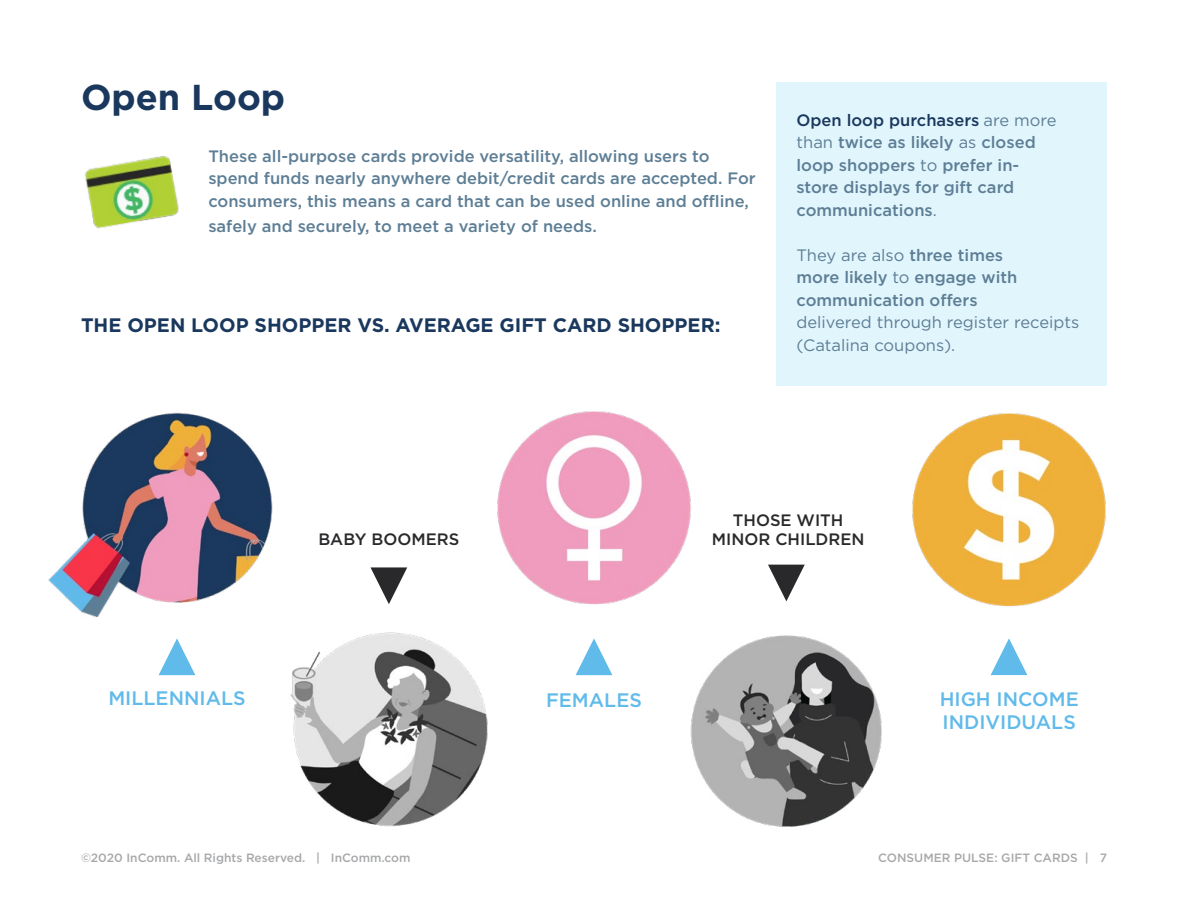
<style>
.page{position:relative;width:1188px;height:918px;background:#fff}
.page>*{position:absolute;margin:0;border:0;box-sizing:border-box;transform-origin:0 0}
.t1{font:700 36px "Gotham";color:#1a385d}
.t2{font:700 19.5px "Gotham";color:#1a385d}
.t3{font:500 19.5px/23.4px "Gotham";color:#60baea}
.t4{font:500 16.5px/22.5px "Gotham";color:#5d7e95}
.t5{font:16.5px/22.5px "Gotham";color:#5d7e95}
.t6{font:500 16.5px/19.8px "Gotham";color:#29282a;text-align:center}
.t7{font:500 12px "Gotham";color:#a7a8aa}
.s1{color:#1a385d}
.s2{font-weight:400}
</style>
<div class="page">
<img style="left:85px;top:156px;width:94px;height:73px">
<img style="left:290px;top:632px;width:198px;height:195px">
<img style="left:690px;top:601px;width:192px;height:226px">
<img style="left:497px;top:411px;width:212px;height:210px">
<img style="left:912px;top:413px;width:194px;height:194px">
<img style="left:48px;top:412px;width:257px;height:237px">
<svg style="left:159px;top:638px;width:36px;height:37px"></svg>
<svg style="left:576px;top:638px;width:36px;height:37px"></svg>
<svg style="left:991px;top:638px;width:36px;height:37px"></svg>
<svg style="left:371px;top:567px;width:36px;height:37px"></svg>
<svg style="left:768px;top:565px;width:37px;height:36px"></svg>
<div style="left:777px;top:82px;width:330px;height:304px;background:#e1f5fd"></div>
<h1 class="t1" style="left:81px;top:73px;width:206px">Open Loop</h1>
<p class="t4" style="left:208px;top:144px;width:549px">These all-purpose cards provide versatility, allowing users to spend funds nearly anywhere debit/credit cards are accepted. For consumers, this means a card that can be used online and offline,</p>
<p class="t4" style="left:208px;top:215px;width:390px">safely and securely, to meet a variety of needs.</p>
<p class="t2" style="left:81px;top:312px;width:641px">THE OPEN LOOP SHOPPER VS. AVERAGE GIFT CARD SHOPPER:</p>
<p class="t4" style="left:796px;top:108px;width:262px"><span class="s1">Open loop purchasers</span> <span class="s2">are more than</span> twice as likely <span class="s2">as</span> closed loop shoppers <span class="s2">to</span> prefer in&shy;store displays for gift card communications<span class="s2">.</span></p>
<p class="t4" style="left:797px;top:243px;width:222px"><span class="s2">They are also</span> three times more likely <span class="s2">to</span> engage with communication offers</p>
<p class="t5" style="left:797px;top:311px;width:284px">delivered through register receipts (Catalina coupons).</p>
<p class="t3" style="left:108px;top:687px;width:139px">MILLENNIALS</p>
<p class="t6" style="left:318px;top:529px;width:142px">BABY BOOMERS</p>
<p class="t6" style="left:712px;top:510px;width:154px">THOSE WITH<br>MINOR CHILDREN</p>
<p class="t3" style="left:546px;top:688px;width:97px">FEMALES</p>
<p class="t3" style="left:940px;top:687px;width:141px">HIGH INCOME<br>INDIVIDUALS</p>
<p class="t7" style="left:81px;top:850px;width:331px">©2020 InComm. All Rights Reserved. | InComm.com</p>
<p class="t7" style="left:878px;top:850px;width:230px">CONSUMER PULSE: GIFT CARDS | 7</p>
</div>
